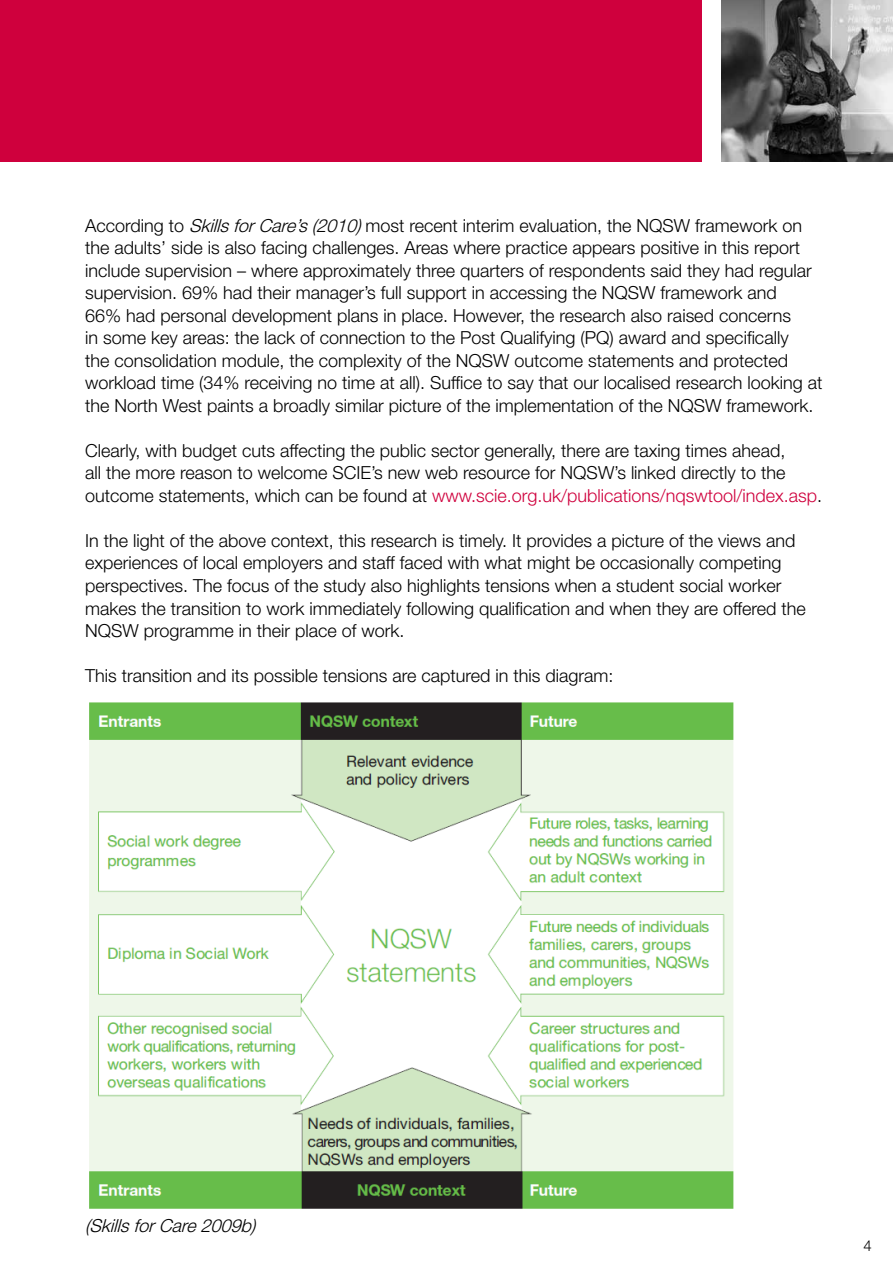
<style>
.page{position:relative;width:893px;height:1263px;background:#fff}
.page>*{position:absolute;margin:0;border:0;box-sizing:border-box;transform-origin:0 0}
.t1{font:300 18px/22.5px "Helvetica Neue LT Std";color:#000}
.t2{font:italic 300 18px "Helvetica Neue LT Std";color:#000}
.t3{font:300 15px "Helvetica Neue LT Std";color:#000}
.s1{font-style:italic}
.s2{color:#cf003d}
</style>
<div class="page">
<div style="left:0;top:0;width:702px;height:161px;background:#cf003d"></div>
<img style="left:721px;top:0;width:172px;height:161px">
<img style="left:89px;top:702px;width:645px;height:507px">
<p class="t1" style="left:85px;top:214px;width:739px">According to <span class="s1">SkillsforCare’s(2010)</span> most recent interim evaluation, the NQSW framework on the adults’ side is also facing challenges. Areas where practice appears positive in this report include supervision – where approximately three quarters of respondents said they had regular supervision. 69% had their manager’s full support in accessing the NQSW framework and<br>66% had personal development plans in place. However, the research also raised concerns<br>in some key areas: the lack of connection to the Post Qualifying (PQ) award and specifically<br>the consolidation module, the complexity of the NQSW outcome statements and protected workload time (34% receiving no time at all). Suffice to say that our localised research looking at the North West paints a broadly similar picture of the implementation of the NQSW framework.</p>
<p class="t1" style="left:85px;top:439px;width:739px">Clearly, with budget cuts affecting the public sector generally, there are taxing times ahead,<br>all the more reason to welcome SCIE’s new web resource for NQSW’s linked directly to the outcome statements, which can be found at <span class="s2">www.scie.org.uk/publications/nqswtool/index.asp</span>.</p>
<p class="t1" style="left:85px;top:529px;width:722px">In the light of the above context, this research is timely. It provides a picture of the views and experiences of local employers and staff faced with what might be occasionally competing perspectives. The focus of the study also highlights tensions when a student social worker makes the transition to work immediately following qualification and when they are offered the NQSW programme in their place of work.</p>
<p class="t1" style="left:85px;top:664px;width:530px">This transition and its possible tensions are captured in this diagram:</p>
<p class="t2" style="left:85px;top:1214px;width:173px">(SkillsforCare2009b)</p>
<p class="t3" style="left:863px;top:1236px;width:10px">4</p>
</div>
